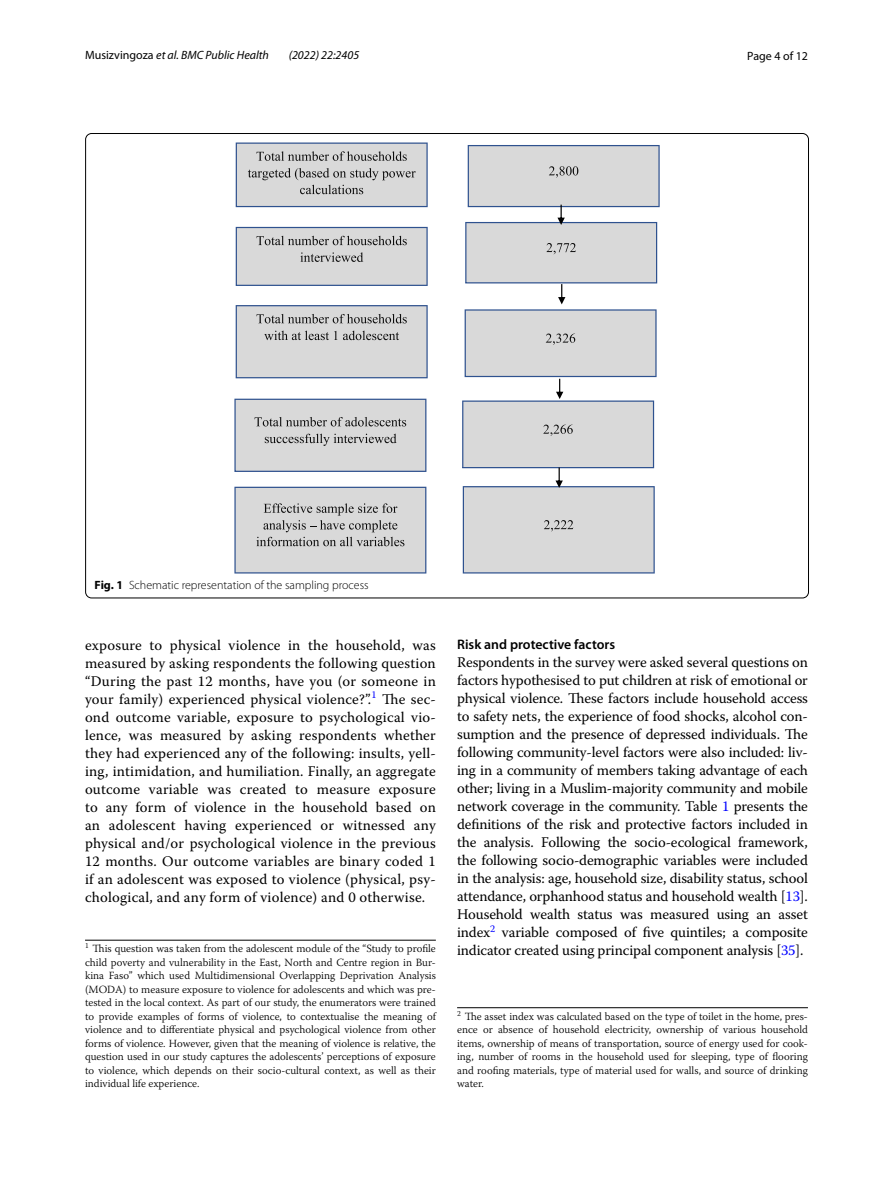
<style>
.page{position:relative;width:893px;height:1187px;background:#fff}
.page>*{position:absolute;margin:0;border:0;box-sizing:border-box;transform-origin:0 0}
.t1{font:14.7px/18px "Warnock Pro";letter-spacing:.005em;color:#000;text-align:justify}
.t2{font:600 13.8px "Myriad Pro";color:#000}
.t3{font:300 12px "Myriad Pro";color:#000}
.t4{font:italic 12px "Myriad Pro";color:#000}
.t5{font:12px "Myriad Pro";color:#000}
.t6{font:300 10.95px/13.5px "Warnock Pro";color:#000;text-align:justify}
.s1{font-style:normal}
.s2{font-weight:700}
.s3{color:#00f}
</style>
<div class="page">
<svg style="left:234px;top:486px;width:192px;height:87px;background:#c9cacc"></svg>
<svg style="left:234px;top:398px;width:192px;height:74px;background:#c8c9cc"></svg>
<svg style="left:236px;top:227px;width:192px;height:59px;background:#c7c9cc"></svg>
<svg style="left:236px;top:305px;width:192px;height:73px;background:#c8cacc"></svg>
<svg style="left:236px;top:142px;width:192px;height:65px;background:#c3c4c7"></svg>
<svg style="left:462px;top:145px;width:198px;height:428px"></svg>
<hr style="left:457px;top:1007px;width:351px;height:1px;background:#000">
<hr style="left:85px;top:939px;width:351px;height:1px;background:#000">
<p class="t4" style="left:85px;top:48px;width:185px"><span class="s1">Musizvingoza</span> et al. BMC Public Health</p>
<p class="t4" style="left:289px;top:48px;width:72px">(2022) 22:2405</p>
<p class="t5" style="left:747px;top:48px;width:62px">Page 4 of 12</p>
<p class="t3" style="left:95px;top:578px;width:276px"><span class="s2">Fig. 1</span> Schematic representation of the sampling process</p>
<p class="t1" style="left:85px;top:635px;width:352px">exposure to physical violence in the household, was measured by asking respondents the following question “During the past 12 months, have you (or someone in your family) experienced physical violence?”.<sup>1</sup> The sec&shy;ond outcome variable, exposure to psychological vio&shy;lence, was measured by asking respondents whether they had experienced any of the following: insults, yell&shy;ing, intimidation, and humiliation. Finally, an aggregate outcome variable was created to measure exposure to any form of violence in the household based on an adolescent having experienced or witnessed any physical and/or psychological violence in the previous 12 months. Our outcome variables are binary coded 1 if an adolescent was exposed to violence (physical, psy&shy;chological, and any form of violence) and 0 otherwise.</p>
<p class="t2" style="left:457px;top:635px;width:160px">Risk and protective factors</p>
<p class="t1" style="left:457px;top:653px;width:352px">Respondents in the survey were asked several questions on factors hypothesised to put children at risk of emotional or physical violence. These factors include household access to safety nets, the experience of food shocks, alcohol con&shy;sumption and the presence of depressed individuals. The following community-level factors were also included: liv&shy;ing in a community of members taking advantage of each other; living in a Muslim-majority community and mobile network coverage in the community. Table <span class="s3">1</span> presents the definitions of the risk and protective factors included in the analysis. Following the socio-ecological framework, the following socio-demographic variables were included in the analysis: age, household size, disability status, school attendance, orphanhood status and household wealth [<span class="s3">13</span>].<br>Household wealth status was measured using an asset index<sup>2</sup> variable composed of five quintiles; a composite indicator created using principal component analysis [<span class="s3">35</span>].</p>
<p class="t6" style="left:85px;top:941px;width:352px"><sup>1</sup> This question was taken from the adolescent module of the “Study to profile child poverty and vulnerability in the East, North and Centre region in Bur&shy;kina Faso” which used Multidimensional Overlapping Deprivation Analysis (MODA) to measure exposure to violence for adolescents and which was pre&shy;tested in the local context. As part of our study, the enumerators were trained to provide examples of forms of violence, to contextualise the meaning of violence and to differentiate physical and psychological violence from other forms of violence. However, given that the meaning of violence is relative, the question used in our study captures the adolescents’ perceptions of exposure to violence, which depends on their socio-cultural context, as well as their individual life experience.</p>
<p class="t6" style="left:457px;top:1009px;width:352px"><sup>2</sup> The asset index was calculated based on the type of toilet in the home, pres&shy;ence or absence of household electricity, ownership of various household items, ownership of means of transportation, source of energy used for cook&shy;ing, number of rooms in the household used for sleeping, type of flooring and roofing materials, type of material used for walls, and source of drinking water.</p>
</div>
